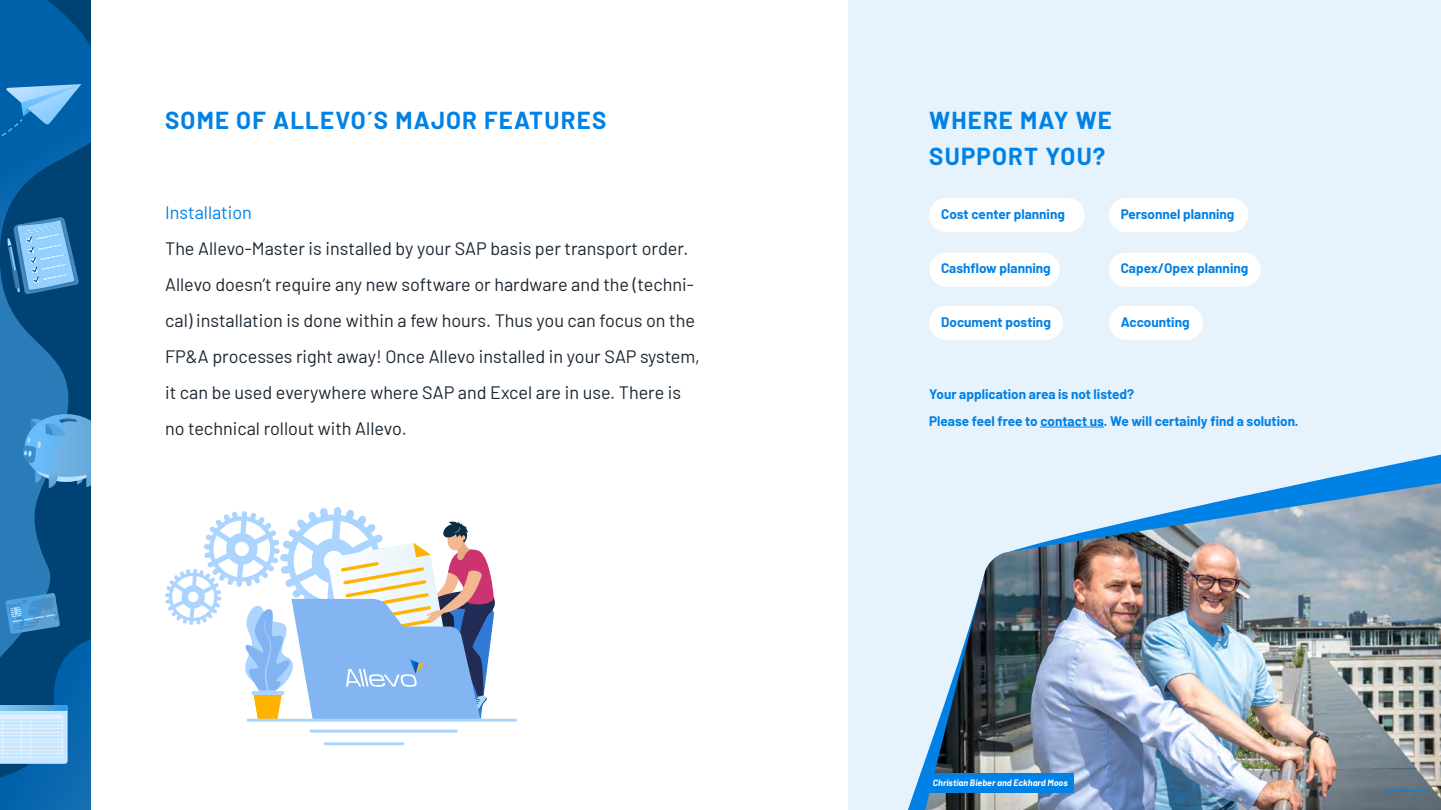
<style>
.page{position:relative;width:1441px;height:810px;background:#fff}
.page>*{position:absolute;margin:0;border:0;box-sizing:border-box;transform-origin:0 0}
.t1{font:700 24px/36px "Barlow";letter-spacing:.05em;color:#0081e5}
.t2{font:18px/36px "Barlow";color:#1b2630}
.t3{font:18px "Barlow";color:#0081e5}
.t4{font:700 13.5px/27px "Barlow";color:#0081e5}
.t5{font:italic 700 9px "Barlow";color:#fff}
.t6{font:7.5px "Barlow";color:#0081e5}
</style>
<div class="page">
<div style="left:848px;top:0;width:592px;height:810px;background:#e6f2fc"></div>
<svg style="left:908px;top:454px;width:532px;height:356px"></svg>
<img style="left:925px;top:483px;width:515px;height:327px">
<hr style="left:309px;top:730px;width:149px;height:3px;background:#abd4ff">
<hr style="left:324px;top:742px;width:80px;height:3px;background:#abd4ff">
<svg style="left:165px;top:507px;width:352px;height:215px"></svg>
<svg style="left:0;top:0;width:90px;height:593px;background:#0e5b95"></svg>
<svg style="left:7px;top:217px;width:72px;height:77px;background:#5b99c7"></svg>
<svg style="left:0;top:593px;width:90px;height:217px;background:#347aaf"></svg>
<svg style="left:23px;top:414px;width:67px;height:74px;background:#59a2d8"></svg>
<svg style="left:0;top:64px;width:81px;height:116px;background:#1a71b4"></svg>
<hr style="left:1387px;top:790px;width:39px;height:1px;background:#0081e5">
<div style="left:929px;top:198px;width:155px;height:34px;background:#fff;border-radius:17px"></div>
<div style="left:1108px;top:198px;width:140px;height:34px;background:#fff;border-radius:17px"></div>
<div style="left:1108px;top:306px;width:95px;height:34px;background:#fff;border-radius:17px"></div>
<div style="left:1108px;top:253px;width:152px;height:34px;background:#fff;border-radius:17px"></div>
<div style="left:929px;top:253px;width:130px;height:34px;background:#fff;border-radius:17px"></div>
<div style="left:929px;top:306px;width:134px;height:34px;background:#fff;border-radius:17px"></div>
<hr style="left:1040px;top:427px;width:63px;height:1px;background:#0081e5">
<div style="left:929px;top:774px;width:144px;height:19px;background:#0081e5"></div>
<h1 class="t1" style="left:165px;top:100px;width:442px">SOME OF ALLEVO´S MAJOR FEATURES</h1>
<h1 class="t1" style="left:929px;top:100px;width:184px">WHERE MAY WE<br>SUPPORT YOU?</h1>
<p class="t3" style="left:165px;top:199px;width:88px">Installation</p>
<p class="t2" style="left:165px;top:229px;width:536px">The Allevo-Master is installed by your SAP basis per transport order.<br>Allevo doesn’t require any new software or hardware and the (techni&shy;cal) installation is done within a few hours. Thus you can focus on the FP&amp;A processes right away! Once Allevo installed in your SAP system, it can be used everywhere where SAP and Excel are in use. There is no technical rollout with Allevo.</p>
<p class="t4" style="left:941px;top:200px;width:125px">Cost center planning</p>
<p class="t4" style="left:1120px;top:200px;width:115px">Personnel planning</p>
<p class="t4" style="left:941px;top:254px;width:111px">Cashflow planning</p>
<p class="t4" style="left:1120px;top:254px;width:129px">Capex/Opex planning</p>
<p class="t4" style="left:941px;top:308px;width:111px">Document posting</p>
<p class="t4" style="left:1120px;top:308px;width:70px">Accounting</p>
<p class="t4" style="left:929px;top:380px;width:371px">Your application area is not listed?<br>Please feel free to contact us. We will certainly find a solution.</p>
<p class="t5" style="left:932px;top:776px;width:136px">Christian Bieber and Eckhard Moos</p>
<p class="t6" style="left:1412px;top:792px;width:5px">8</p>
</div>
